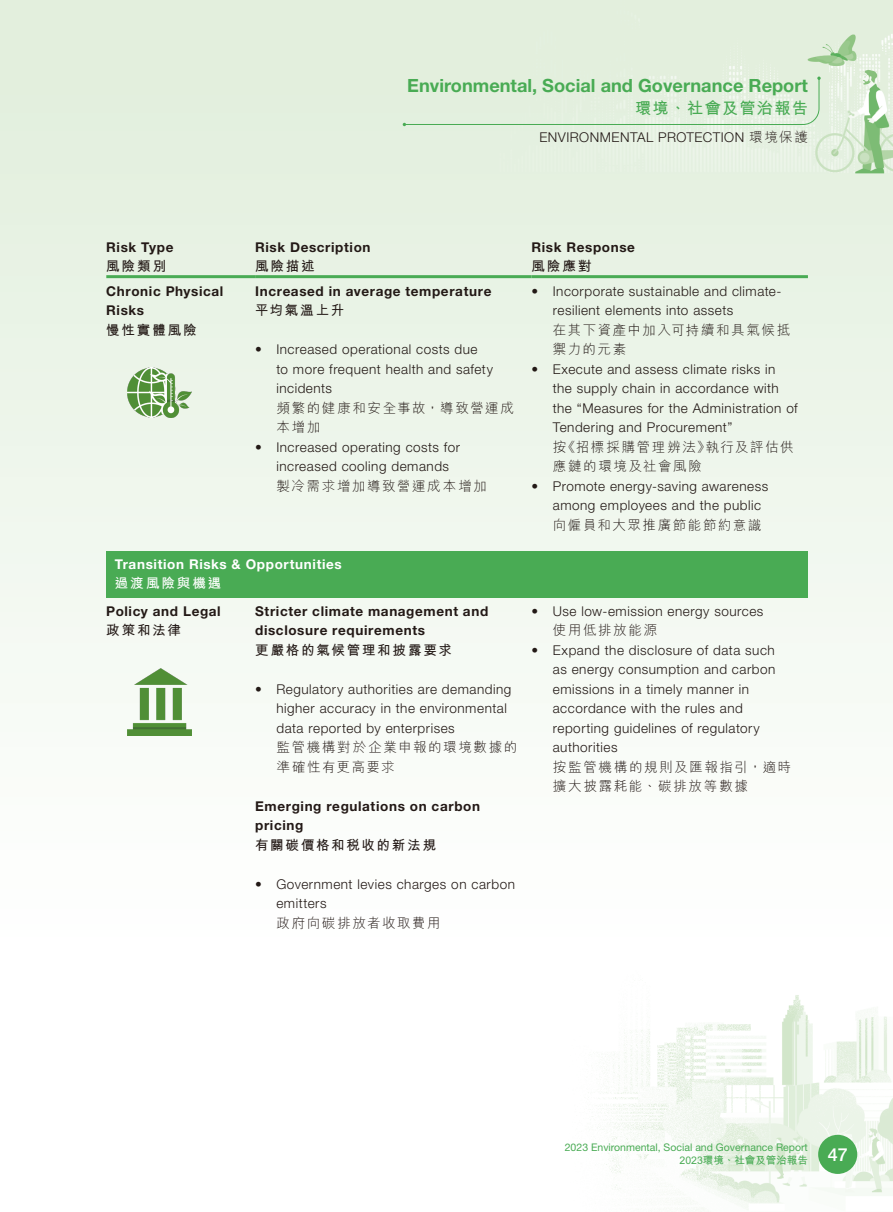
<style>
.page{position:relative;width:893px;height:1212px;background:#fff}
.page>*{position:absolute;margin:0;border:0;box-sizing:border-box;transform-origin:0 0}
.t1{font:700 18.15px "Helvetica Neue LT Std";color:#49ab54}
.t2{font:700 16.2px "M Hei HK";letter-spacing:.075em;color:#49ab54}
.t3{font:300 13.5px/19.5px "Helvetica Neue LT Std";letter-spacing:.04em;color:#231916}
.t4{font:700 13.5px/19.5px "Helvetica Neue LT Std";letter-spacing:.045em;color:#231916}
.t5{font:300 13.5px/19.5px "M Hei HK";letter-spacing:.12em;color:#231916}
.t6{font:700 13.5px "M Hei HK";letter-spacing:.135em;color:#231916}
.t7{font:700 13.5px "Helvetica Neue LT Std";letter-spacing:.045em;color:#fff}
.t8{font:700 13.5px "M Hei HK";letter-spacing:.15em;color:#fff}
.t9{font:10.5px "Helvetica Neue LT Std";color:#49ab54}
.t10{font:700 10.5px "M Hei HK";color:#49ab54}
.s1{font-family:"M Hei HK"}
</style>
<div class="page">
<img style="left:0;top:0;width:893px;height:1212px">
<div style="left:818px;top:1135px;width:39px;height:39px;background:#49ab54;border-radius:50%"></div>
<svg style="left:403px;top:77px;width:418px;height:49px;background:#e0eedb"></svg>
<div style="left:106px;top:551px;width:702px;height:47px;background:#49ab54"></div>
<hr style="left:106px;top:275px;width:149px;height:3px;background:#49ab54">
<hr style="left:255px;top:275px;width:276px;height:3px;background:#49ab54">
<hr style="left:531px;top:275px;width:277px;height:3px;background:#49ab54">
<img style="left:128px;top:368px;width:63px;height:49px">
<img style="left:128px;top:668px;width:63px;height:67px">
<h1 class="t1" style="left:407px;top:74px;width:402px">Environmental, Social and Governance Report</h1>
<p class="t2" style="left:635px;top:96px;width:174px">環境、社會及管治報告</p>
<p class="t3" style="left:539px;top:127px;width:270px">ENVIRONMENTAL PROTECTION <span class="s1">環境保護</span></p>
<p class="t4" style="left:106px;top:237px;width:69px">Risk Type</p>
<p class="t4" style="left:255px;top:237px;width:117px">Risk Description</p>
<p class="t4" style="left:531px;top:237px;width:105px">Risk Response</p>
<p class="t6" style="left:106px;top:256px;width:61px">風險類別</p>
<p class="t6" style="left:255px;top:256px;width:61px">風險描述</p>
<p class="t6" style="left:531px;top:256px;width:62px">風險應對</p>
<p class="t4" style="left:106px;top:281px;width:119px">Chronic Physical<br>Risks</p>
<p class="t6" style="left:106px;top:320px;width:92px">慢性實體風險</p>
<p class="t3" style="left:553px;top:281px;width:230px;text-indent:-21px">• Incorporate sustainable and climate&shy;resilient elements into assets</p>
<p class="t5" style="left:553px;top:320px;width:239px">在其下資產中加入可持續和具氣候抵禦力的元素</p>
<p class="t3" style="left:553px;top:359px;width:246px;text-indent:-21px">• Execute and assess climate risks in the supply chain in accordance with the “Measures for the Administration of Tendering and Procurement”</p>
<p class="t5" style="left:553px;top:437px;width:242px">按《招標採購管理辨法》執行及評估供應鏈的環境及社會風險</p>
<p class="t3" style="left:553px;top:476px;width:217px;text-indent:-21px">• Promote energy-saving awareness among employees and the public</p>
<p class="t5" style="left:553px;top:515px;width:210px">向僱員和大眾推廣節能節約意識</p>
<p class="t4" style="left:255px;top:281px;width:238px">Increased in average temperature</p>
<p class="t6" style="left:255px;top:301px;width:91px">平均氣溫上升</p>
<p class="t3" style="left:276px;top:340px;width:218px;text-indent:-21px">• Increased operational costs due<br>to more frequent health and safety incidents</p>
<p class="t5" style="left:276px;top:398px;width:239px">頻繁的健康和安全事故，導致營運成本增加</p>
<p class="t3" style="left:276px;top:437px;width:185px;text-indent:-21px">• Increased operating costs for increased cooling demands</p>
<p class="t5" style="left:276px;top:476px;width:212px">製冷需求增加導致營運成本增加</p>
<p class="t7" style="left:115px;top:556px;width:229px">Transition Risks &amp; Opportunities</p>
<p class="t8" style="left:115px;top:574px;width:108px">過渡風險與機遇</p>
<p class="t4" style="left:106px;top:601px;width:116px">Policy and Legal</p>
<p class="t6" style="left:106px;top:620px;width:76px">政策和法律</p>
<p class="t4" style="left:255px;top:601px;width:235px">Stricter climate management and disclosure requirements</p>
<p class="t6" style="left:255px;top:640px;width:198px">更嚴格的氣候管理和披露要求</p>
<p class="t3" style="left:276px;top:679px;width:237px;text-indent:-21px">• Regulatory authorities are demanding higher accuracy in the environmental data reported by enterprises</p>
<p class="t5" style="left:276px;top:737px;width:243px">監管機構對於企業申報的環境數據的準確性有更高要求</p>
<p class="t4" style="left:255px;top:796px;width:226px">Emerging regulations on carbon pricing</p>
<p class="t6" style="left:255px;top:835px;width:183px">有關碳價格和稅收的新法規</p>
<p class="t3" style="left:276px;top:874px;width:240px;text-indent:-21px">• Government levies charges on carbon emitters</p>
<p class="t5" style="left:276px;top:913px;width:166px">政府向碳排放者收取費用</p>
<p class="t3" style="left:532px;top:601px;width:233px">• Use low-emission energy sources</p>
<p class="t5" style="left:553px;top:620px;width:106px">使用低排放能源</p>
<p class="t3" style="left:553px;top:640px;width:224px;text-indent:-21px">• Expand the disclosure of data such as energy consumption and carbon emissions in a timely manner in accordance with the rules and reporting guidelines of regulatory authorities</p>
<p class="t5" style="left:553px;top:757px;width:240px">按監管機構的規則及匯報指引，適時擴大披露耗能、碳排放等數據</p>
<p class="t9" style="left:565px;top:1141px;width:245px">2023 Environmental, Social and Governance Report</p>
<p class="t10" style="left:680px;top:1152px;width:170px">2023環境、社會及管治報告 <sup>47</sup></p>
</div>
